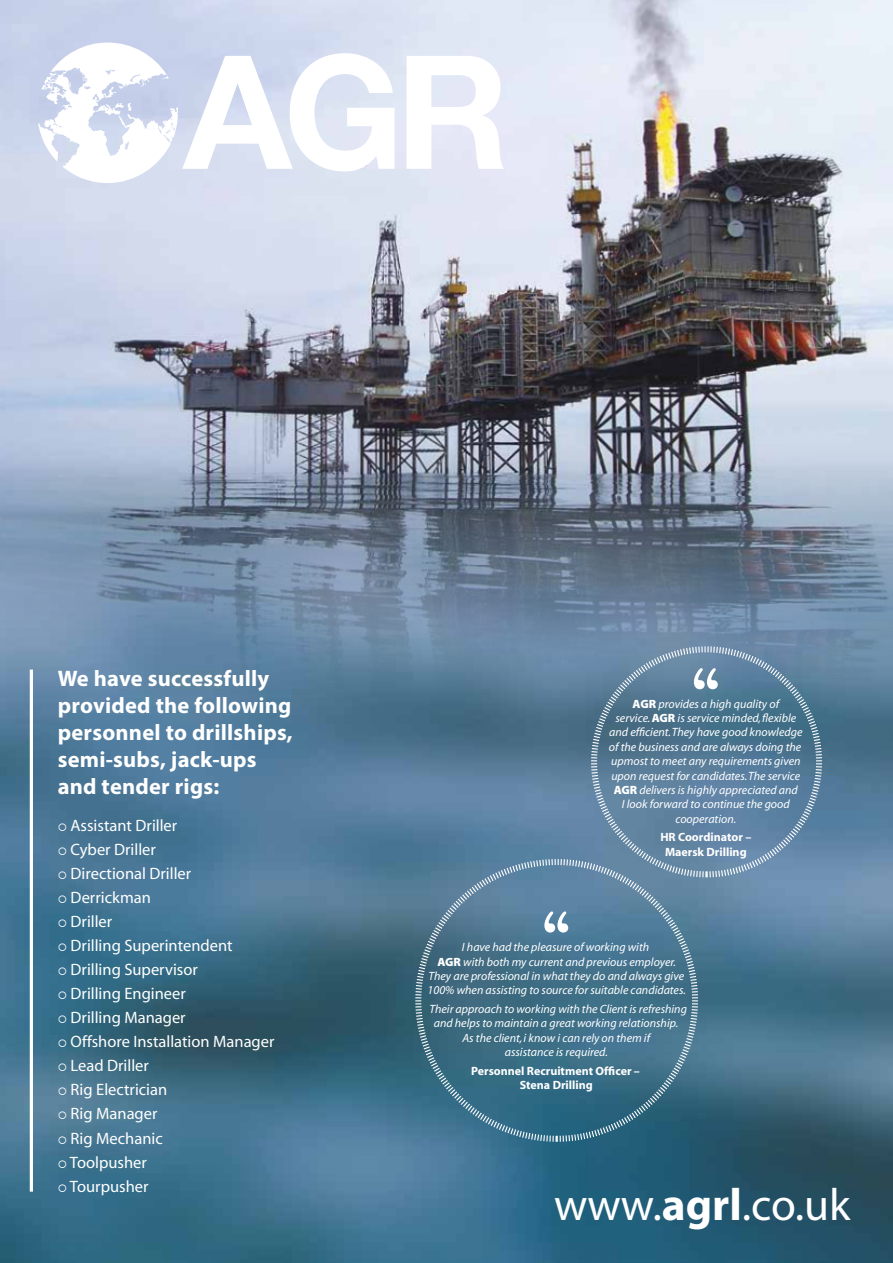
<style>
.page{position:relative;width:893px;height:1263px;background:#fff}
.page>*{position:absolute;margin:0;border:0;box-sizing:border-box;transform-origin:0 0}
.t1{font:45.3px "Myriad";color:#fff}
.t2{font:700 22.5px/27px "Myriad Pro";letter-spacing:.01em;color:#fff}
.t3{font:16.5px "Myriad";color:#fff}
.t4{font:italic 12px/14.4px "Myriad";color:#fff;text-align:center}
.t5{font:700 12px/14.4px "Myriad";color:#fff;text-align:center}
.s1{font-weight:900;font-style:normal}
.s2{font-weight:700}
</style>
<div class="page">
<img style="left:0;top:696px;width:893px;height:567px">
<img style="left:0;top:0;width:893px;height:696px">
<hr style="left:30px;top:669px;width:3px;height:523px;background:#fff">
<svg style="left:590px;top:645px;width:233px;height:233px"></svg>
<svg style="left:414px;top:858px;width:285px;height:285px"></svg>
<svg style="left:407px;top:56px;width:97px;height:113px"></svg>
<svg style="left:38px;top:43px;width:357px;height:140px"></svg>
<h2 class="t2" style="left:58px;top:665px;width:236px">We have successfully provided the following personnel to drillships, semi-subs, jack-ups and tender rigs:</h2>
<h3 class="t3" style="left:58px;top:817px;width:121px">○ Assistant Driller</h3>
<h3 class="t3" style="left:58px;top:841px;width:100px">○ Cyber Driller</h3>
<h3 class="t3" style="left:58px;top:865px;width:135px">○ Directional Driller</h3>
<h3 class="t3" style="left:58px;top:889px;width:95px">○ Derrickman</h3>
<h3 class="t3" style="left:58px;top:913px;width:56px">○ Driller</h3>
<h3 class="t3" style="left:58px;top:937px;width:176px">○ Drilling Superintendent</h3>
<h3 class="t3" style="left:58px;top:961px;width:142px">○ Drilling Supervisor</h3>
<h3 class="t3" style="left:58px;top:985px;width:130px">○ Drilling Engineer</h3>
<h3 class="t3" style="left:58px;top:1009px;width:129px">○ Drilling Manager</h3>
<h3 class="t3" style="left:58px;top:1033px;width:218px">○ Offshore Installation Manager</h3>
<h3 class="t3" style="left:58px;top:1058px;width:93px">○ Lead Driller</h3>
<h3 class="t3" style="left:58px;top:1082px;width:111px">○ Rig Electrician</h3>
<h3 class="t3" style="left:58px;top:1106px;width:101px">○ Rig Manager</h3>
<h3 class="t3" style="left:58px;top:1130px;width:107px">○ Rig Mechanic</h3>
<h3 class="t3" style="left:58px;top:1154px;width:91px">○ Toolpusher</h3>
<h3 class="t3" style="left:58px;top:1178px;width:92px">○ Tourpusher</h3>
<p class="t4" style="left:609px;top:697px;width:195px"><span class="s1">AGR</span> provides a high quality of<br>service. <span class="s1">AGR</span> is service minded, flexible and efficient. They have good knowledge of the business and are always doing the upmost to meet any requirements given upon request for candidates. The service <span class="s1">AGR</span> delivers is highly appreciated and<br>I look forward to continue the good cooperation.</p>
<p class="t5" style="left:660px;top:830px;width:93px">HR Coordinator –<br>Maersk Drilling</p>
<p class="t4" style="left:428px;top:940px;width:260px">I have had the pleasure of working with<br><span class="s1">AGR</span> with both my current and previous employer.<br>They are professional in what they do and always give 100% when assisting to source for suitable candidates.</p>
<p class="t4" style="left:429px;top:1002px;width:259px">Their approach to working with the Client is refreshing and helps to maintain a great working relationship.<br>As the client, i know i can rely on them if<br>assistance is required.</p>
<p class="t5" style="left:471px;top:1064px;width:170px">Personnel Recruitment Officer –<br>Stena Drilling</p>
<h1 class="t1" style="left:554px;top:1183px;width:298px">www.<span class="s2">agrl</span>.co.uk</h1>
</div>
